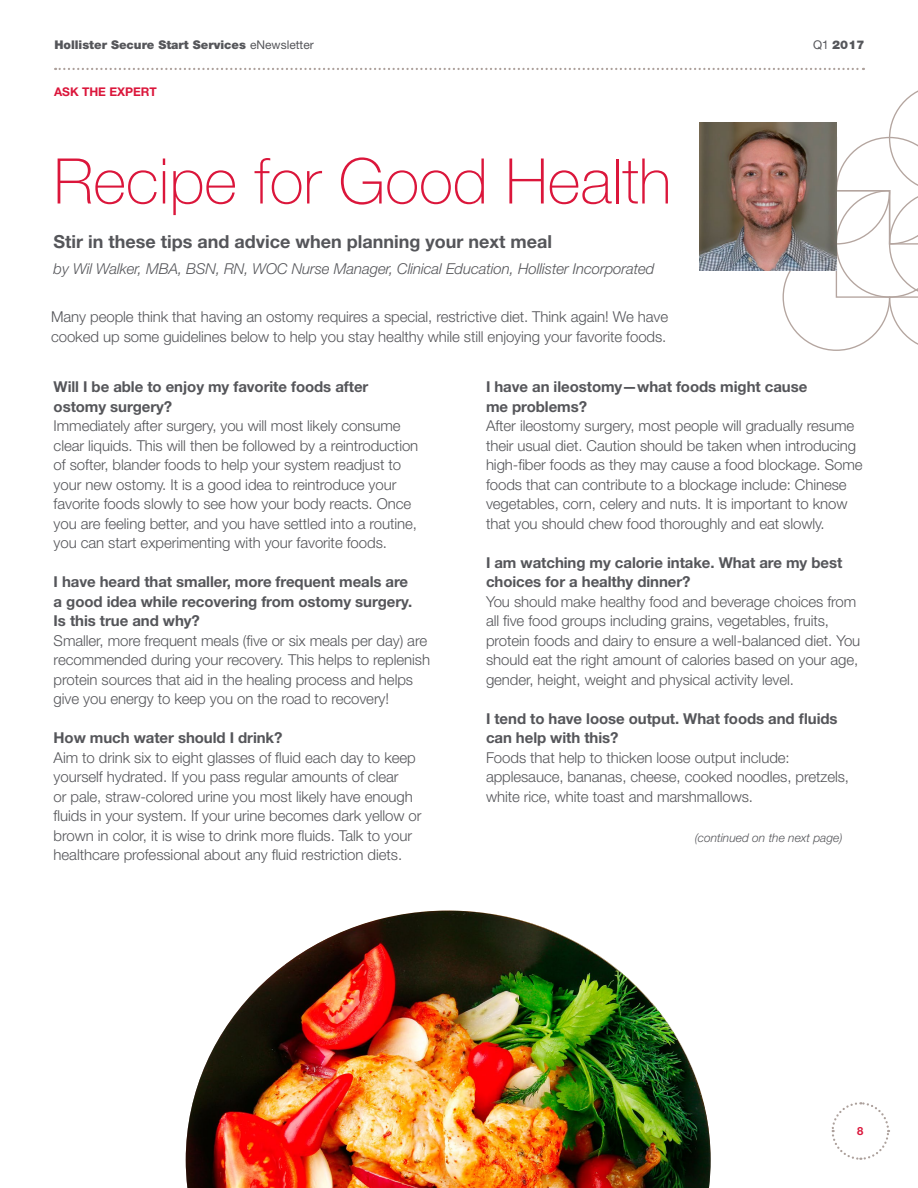
<style>
.page{position:relative;width:918px;height:1188px;background:#fff}
.page>*{position:absolute;margin:0;border:0;box-sizing:border-box;transform-origin:0 0}
.t1{font:100 63px "Helvetica Neue LT Std";color:#db163b}
.t2{font:700 18px "Helvetica Neue LT Std";color:#55565a}
.t3{font:300 15px/19.5px "Helvetica Neue LT Std";letter-spacing:-.005em;color:#55565a}
.t4{font:700 15px/19.5px "Helvetica Neue LT Std";letter-spacing:-.005em;color:#55565a}
.t5{font:italic 300 15px "Helvetica Neue LT Std";letter-spacing:-.005em;color:#55565a}
.t6{font:900 12px "Helvetica Neue LT Std";color:#55565a}
.t7{font:italic 300 12px "Helvetica Neue LT Std";color:#55565a}
.t8{font:700 12px "Helvetica Neue LT Std";color:#db163b}
.t9{font:700 11.25px "Helvetica Neue LT Std";color:#db163b}
.s1{font-weight:400}
</style>
<div class="page">
<svg style="left:831px;top:1102px;width:59px;height:58px"></svg>
<svg style="left:55px;top:68px;width:809px;height:2px"></svg>
<svg style="left:782px;top:90px;width:136px;height:261px"></svg>
<img style="left:186px;top:911px;width:525px;height:277px">
<img style="left:700px;top:123px;width:137px;height:148px">
<p class="t6" style="left:54px;top:38px;width:261px">Hollister Secure Start Services <span class="s1">eNewsletter</span></p>
<p class="t6" style="left:813px;top:38px;width:53px"><span class="s1">Q1</span> 2017</p>
<p class="t8" style="left:54px;top:84px;width:104px">ASK THE EXPERT</p>
<h1 class="t1" style="left:54px;top:145px;width:619px">Recipe for Good Health</h1>
<p class="t2" style="left:54px;top:230px;width:500px">Stir in these tips and advice when planning your next meal</p>
<p class="t5" style="left:54px;top:260px;width:602px">by Wil Walker, MBA, BSN, RN, WOC Nurse Manager, Clinical Education, Hollister Incorporated</p>
<p class="t3" style="left:51px;top:307px;width:619px">Many people think that having an ostomy requires a special, restrictive diet. Think again! We have cooked up some guidelines below to help you stay healthy while still enjoying your favorite foods.</p>
<p class="t4" style="left:54px;top:377px;width:316px">Will I be able to enjoy my favorite foods after ostomy surgery?</p>
<p class="t3" style="left:54px;top:416px;width:366px">Immediately after surgery, you will most likely consume clear liquids. This will then be followed by a reintroduction of softer, blander foods to help your system readjust to your new ostomy. It is a good idea to reintroduce your favorite foods slowly to see how your body reacts. Once you are feeling better, and you have settled into a routine, you can start experimenting with your favorite foods.</p>
<p class="t4" style="left:54px;top:572px;width:360px">I have heard that smaller, more frequent meals are a good idea while recovering from ostomy surgery.<br>Is this true and why?</p>
<p class="t3" style="left:54px;top:631px;width:378px">Smaller, more frequent meals (five or six meals per day) are recommended during your recovery. This helps to replenish protein sources that aid in the healing process and helps give you energy to keep you on the road to recovery!</p>
<p class="t4" style="left:54px;top:728px;width:230px">How much water should I drink?</p>
<p class="t3" style="left:54px;top:748px;width:370px">Aim to drink six to eight glasses of fluid each day to keep yourself hydrated. If you pass regular amounts of clear<br>or pale, straw-colored urine you most likely have enough fluids in your system. If your urine becomes dark yellow or brown in color, it is wise to drink more fluids. Talk to your healthcare professional about any fluid restriction diets.</p>
<p class="t4" style="left:486px;top:377px;width:323px">I have an ileostomy—what foods might cause me problems?</p>
<p class="t3" style="left:486px;top:416px;width:378px">After ileostomy surgery, most people will gradually resume their usual diet. Caution should be taken when introducing high-fiber foods as they may cause a food blockage. Some foods that can contribute to a blockage include: Chinese vegetables, corn, celery and nuts. It is important to know that you should chew food thoroughly and eat slowly.</p>
<p class="t4" style="left:486px;top:553px;width:358px">I am watching my calorie intake. What are my best choices for a healthy dinner?</p>
<p class="t3" style="left:486px;top:592px;width:376px">You should make healthy food and beverage choices from all five food groups including grains, vegetables, fruits, protein foods and dairy to ensure a well-balanced diet. You should eat the right amount of calories based on your age, gender, height, weight and physical activity level.</p>
<p class="t4" style="left:486px;top:709px;width:353px">I tend to have loose output. What foods and fluids can help with this?</p>
<p class="t3" style="left:486px;top:748px;width:365px">Foods that help to thicken loose output include: applesauce, bananas, cheese, cooked noodles, pretzels, white rice, white toast and marshmallows.</p>
<p class="t7" style="left:695px;top:831px;width:149px">(continued on the next page)</p>
<p class="t9" style="left:857px;top:1124px;width:8px">8</p>
</div>
